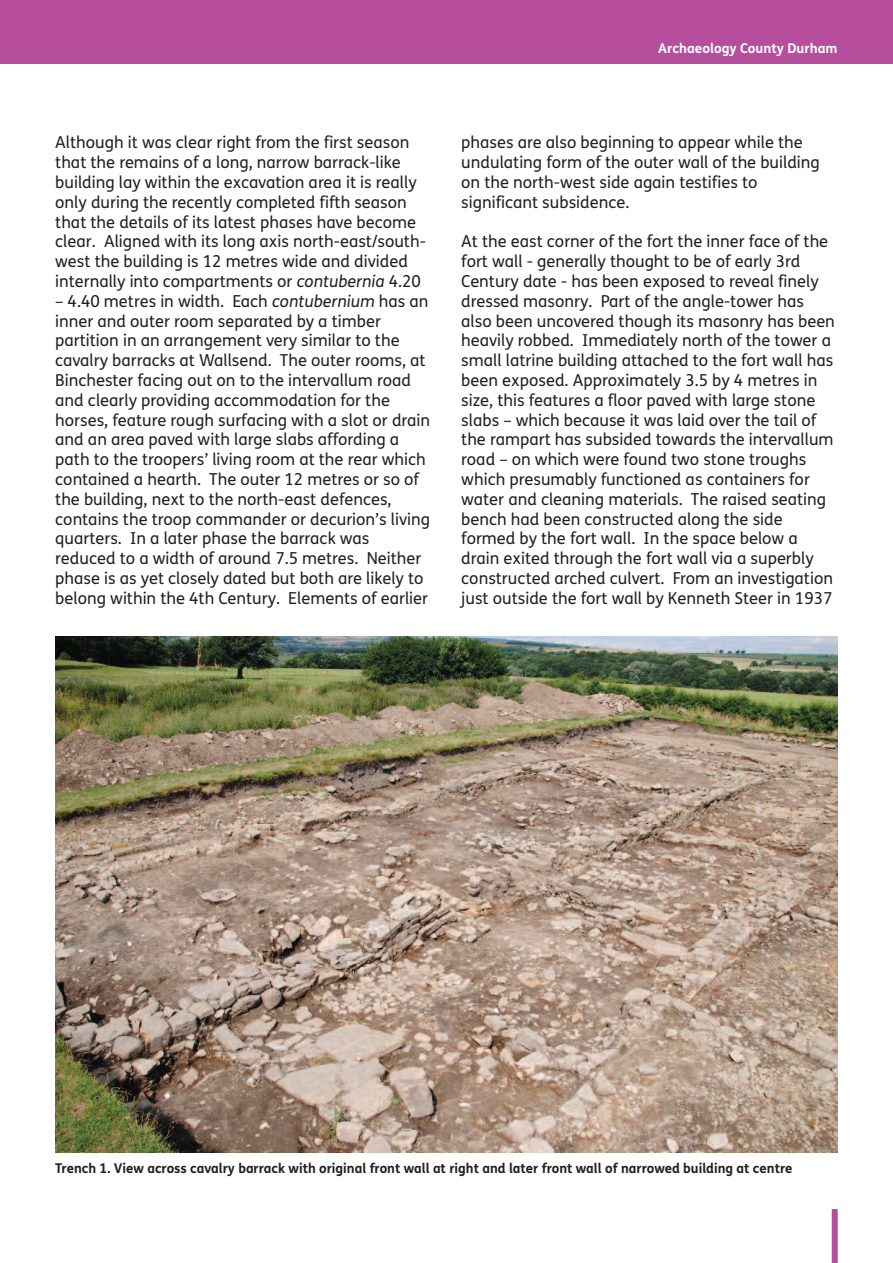
<style>
.page{position:relative;width:893px;height:1263px;background:#fff}
.page>*{position:absolute;margin:0;border:0;box-sizing:border-box;transform-origin:0 0}
.t1{font:16.5px/19.8px "FS Me";color:#231f20}
.t2{font:700 13.5px "FS Me";color:#231f20}
.t3{font:700 13.5px "FS Me";color:#fff}
.s1{font-style:italic}
</style>
<div class="page">
<div style="left:0;top:0;width:893px;height:63px;background:#b64e9d"></div>
<div style="left:832px;top:1209px;width:6px;height:54px;background:#b64e9d"></div>
<img style="left:55px;top:636px;width:783px;height:516px">
<p class="t3" style="left:658px;top:39px;width:181px">Archaeology County Durham</p>
<p class="t1" style="left:55px;top:133px;width:372px">Although it was clear right from the first season that the remains of a long, narrow barrack-like building lay within the excavation area it is really only during the recently completed fifth season that the details of its latest phases have become clear. Aligned with its long axis north-east/south&shy;west the building is 12 metres wide and divided internally into compartments or <span class="s1">contubernia</span> 4.20</p>
<p class="t1" style="left:55px;top:291px;width:376px">– 4.40 metres in width. Each <span class="s1">contubernium</span> has an inner and outer room separated by a timber partition in an arrangement very similar to the cavalry barracks at Wallsend. The outer rooms, at Binchester facing out on to the intervallum road and clearly providing accommodation for the horses, feature rough surfacing with a slot or drain and an area paved with large slabs affording a path to the troopers’ living room at the rear which contained a hearth. The outer 12 metres or so of the building, next to the north-east defences, contains the troop commander or decurion’s living quarters. In a later phase the barrack was reduced to a width of around 7.5 metres. Neither phase is as yet closely dated but both are likely to belong within the 4th Century. Elements of earlier</p>
<p class="t1" style="left:461px;top:133px;width:360px">phases are also beginning to appear while the undulating form of the outer wall of the building on the north-west side again testifies to significant subsidence.</p>
<p class="t1" style="left:461px;top:232px;width:375px">At the east corner of the fort the inner face of the fort wall - generally thought to be of early 3rd Century date - has been exposed to reveal finely dressed masonry. Part of the angle-tower has also been uncovered though its masonry has been heavily robbed. Immediately north of the tower a small latrine building attached to the fort wall has been exposed. Approximately 3.5 by 4 metres in size, this features a floor paved with large stone slabs – which because it was laid over the tail of the rampart has subsided towards the intervallum road – on which were found two stone troughs which presumably functioned as containers for water and cleaning materials. The raised seating bench had been constructed along the side formed by the fort wall. In the space below a drain exited through the fort wall via a superbly constructed arched culvert. From an investigation just outside the fort wall by Kenneth Steer in 1937</p>
<p class="t2" style="left:55px;top:1159px;width:739px">Trench 1. View across cavalry barrack with original front wall at right and later front wall of narrowed building at centre</p>
</div>
